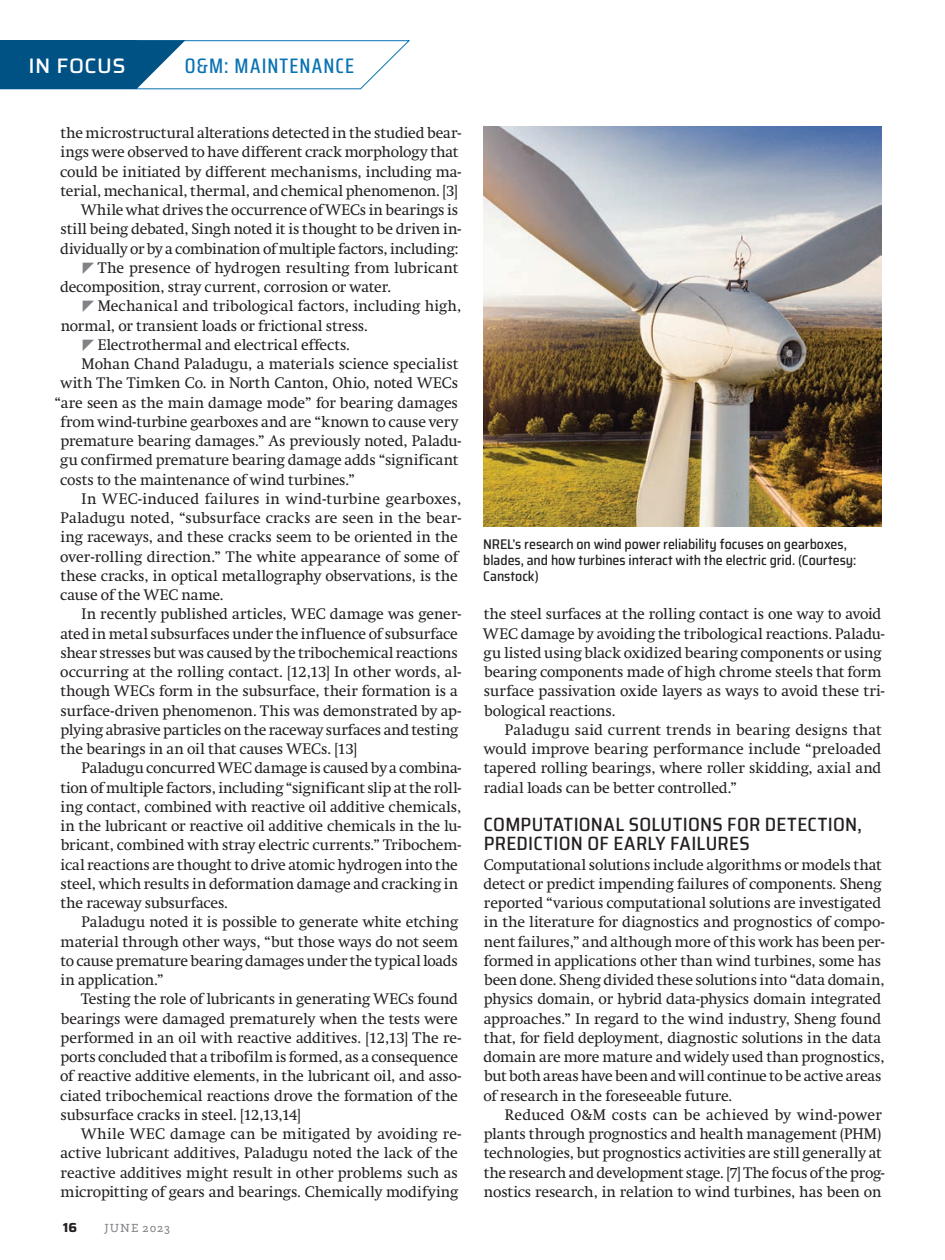
<style>
.page{position:relative;width:945px;height:1260px;background:#fff}
.page>*{position:absolute;margin:0;border:0;box-sizing:border-box;transform-origin:0 0}
.Section_-_Sublabel_2{font:500 21px "Saira Condensed";letter-spacing:.06em;color:#0a73b3}
.Section_-_Sublabel_2-2{font:500 21px "Saira";letter-spacing:.025em;color:#fff}
.Body_Subhed{font:500 semi-condensed 19.25px/19.2px "Saira";letter-spacing:.01em;color:#231f20}
.Body_Copy{font:15.05px/19.2px "Swift";letter-spacing:-.005em;color:#231f20}
.Body_Copy_1st_PP{font:15.05px/19.2px "Swift";letter-spacing:-.005em;color:#231f20}
.Photo_caption{font:500 semi-condensed 14px/15.8px "Saira";letter-spacing:-.005em;color:#231f20}
.t1{font:700 13.12px "Saira";color:#231f20}
.t2{font:12.25px "Questa Slab";letter-spacing:.075em;color:#808285}
</style>
<div class="page">
<img style="left:483px;top:126px;width:399px;height:401px">
<svg style="left:0;top:40px;width:410px;height:50px"></svg>
<p class="Section_-_Sublabel_2-2" style="left:29px;top:50px;width:98px">IN FOCUS</p>
<p class="Section_-_Sublabel_2" style="left:185px;top:50px;width:171px">O&amp;M: MAINTENANCE</p>
<p class="Body_Copy" style="left:60px;top:123px;width:403px">the microstructural alterations detected in the studied bear&shy;ings were observed to have different crack morphology that could be initiated by different mechanisms, including ma&shy;terial, mechanical, thermal, and chemical phenomenon. [3]</p>
<p class="Body_Copy" style="left:60px;top:200px;width:403px;text-indent:21px">While what drives the occurrence of WECs in bearings is still being debated, Singh noted it is thought to be driven in&shy;dividually or by a combination of multiple factors, including:</p>
<p class="Body_Copy_1st_PP" style="left:60px;top:258px;width:400px;text-indent:38px">The presence of hydrogen resulting from lubricant decomposition, stray current, corrosion or water.</p>
<p class="Body_Copy_1st_PP" style="left:61px;top:297px;width:402px;text-indent:37px">Mechanical and tribological factors, including high, normal, or transient loads or frictional stress.</p>
<p class="Body_Copy_1st_PP" style="left:98px;top:335px;width:254px">Electrothermal and electrical effects.</p>
<p class="Body_Copy" style="left:82px;top:354px;width:378px">Mohan Chand Paladugu, a materials science specialist</p>
<p class="Body_Copy" style="left:61px;top:374px;width:399px">with The Timken Co. in North Canton, Ohio, noted WECs</p>
<p class="Body_Copy" style="left:54px;top:393px;width:405px">“are seen as the main damage mode” for bearing damages</p>
<p class="Body_Copy" style="left:61px;top:412px;width:399px">from wind-turbine gearboxes and are “known to cause very</p>
<p class="Body_Copy" style="left:60px;top:431px;width:403px">premature bearing damages.” As previously noted, Paladu-</p>
<p class="Body_Copy" style="left:60px;top:451px;width:400px">gu confirmed premature bearing damage adds “significant</p>
<p class="Body_Copy" style="left:60px;top:470px;width:296px">costs to the maintenance of wind turbines.”</p>
<p class="Body_Copy" style="left:60px;top:489px;width:403px;text-indent:21px">In WEC-induced failures in wind-turbine gearboxes, Paladugu noted, “subsurface cracks are seen in the bear&shy;ing raceways, and these cracks seem to be oriented in the over-rolling direction.” The white appearance of some of these cracks, in optical metallography observations, is the cause of the WEC name.</p>
<p class="Body_Copy" style="left:60px;top:605px;width:403px;text-indent:21px">In recently published articles, WEC damage was gener&shy;ated in metal subsurfaces under the influence of subsurface shear stresses but was caused by the tribochemical reactions occurring at the rolling contact. [12,13] In other words, al&shy;though WECs form in the subsurface, their formation is a surface-driven phenomenon. This was demonstrated by ap&shy;plying abrasive particles on the raceway surfaces and testing the bearings in an oil that causes WECs. [13]</p>
<p class="Body_Copy" style="left:60px;top:759px;width:402px;text-indent:21px">Paladugu concurred WEC damage is caused by a combina&shy;tion of multiple factors, including “significant slip at the roll&shy;ing contact, combined with reactive oil additive chemicals, in the lubricant or reactive oil additive chemicals in the lu&shy;bricant, combined with stray electric currents.” Tribochem&shy;ical reactions are thought to drive atomic hydrogen into the steel, which results in deformation damage and cracking in the raceway subsurfaces.</p>
<p class="Body_Copy" style="left:61px;top:913px;width:399px;text-align:justify;text-indent:21px">Paladugu noted it is possible to generate white etching material through other ways, “but those ways do not seem to cause premature bearing damages under the typical loads in application.”</p>
<p class="Body_Copy" style="left:60px;top:990px;width:403px;text-indent:21px">Testing the role of lubricants in generating WECs found bearings were damaged prematurely when the tests were performed in an oil with reactive additives. [12,13] The re&shy;ports concluded that a tribofilm is formed, as a consequence of reactive additive elements, in the lubricant oil, and asso&shy;ciated tribochemical reactions drove the formation of the subsurface cracks in steel. [12,13,14]</p>
<p class="Body_Copy" style="left:61px;top:1124px;width:402px;text-indent:20px">While WEC damage can be mitigated by avoiding re&shy;active lubricant additives, Paladugu noted the lack of the reactive additives might result in other problems such as micropitting of gears and bearings. Chemically modifying</p>
<p class="t1" style="left:63px;top:1218px;width:16px">16</p>
<p class="t2" style="left:104px;top:1220px;width:67px">JUNE 2023</p>
<p class="Photo_caption" style="left:483px;top:536px;width:375px">NREL’s research on wind power reliability focuses on gearboxes, blades, and how turbines interact with the electric grid. (Courtesy:<br>Canstock)</p>
<p class="Body_Copy" style="left:483px;top:605px;width:403px">the steel surfaces at the rolling contact is one way to avoid WEC damage by avoiding the tribological reactions. Paladu&shy;gu listed using black oxidized bearing components or using bearing components made of high chrome steels that form surface passivation oxide layers as ways to avoid these tri&shy;bological reactions.</p>
<p class="Body_Copy" style="left:484px;top:720px;width:399px;text-align:justify;text-indent:21px">Paladugu said current trends in bearing designs that would improve bearing performance include “preloaded tapered rolling bearings, where roller skidding, axial and radial loads can be better controlled.”</p>
<p class="Body_Subhed" style="left:484px;top:815px;width:380px">COMPUTATIONAL SOLUTIONS FOR DETECTION,<br>PREDICTION OF EARLY FAILURES</p>
<p class="Body_Copy_1st_PP" style="left:484px;top:855px;width:403px">Computational solutions include algorithms or models that detect or predict impending failures of components. Sheng reported “various computational solutions are investigated in the literature for diagnostics and prognostics of compo&shy;nent failures,” and although more of this work has been per&shy;formed in applications other than wind turbines, some has been done. Sheng divided these solutions into “data domain, physics domain, or hybrid data-physics domain integrated approaches.” In regard to the wind industry, Sheng found that, for field deployment, diagnostic solutions in the data domain are more mature and widely used than prognostics, but both areas have been and will continue to be active areas of research in the foreseeable future.</p>
<p class="Body_Copy" style="left:484px;top:1105px;width:402px;text-indent:21px">Reduced O&amp;M costs can be achieved by wind-power plants through prognostics and health management (PHM) technologies, but prognostics activities are still generally at the research and development stage. [7] The focus of the prog&shy;nostics research, in relation to wind turbines, has been on</p>
</div>
